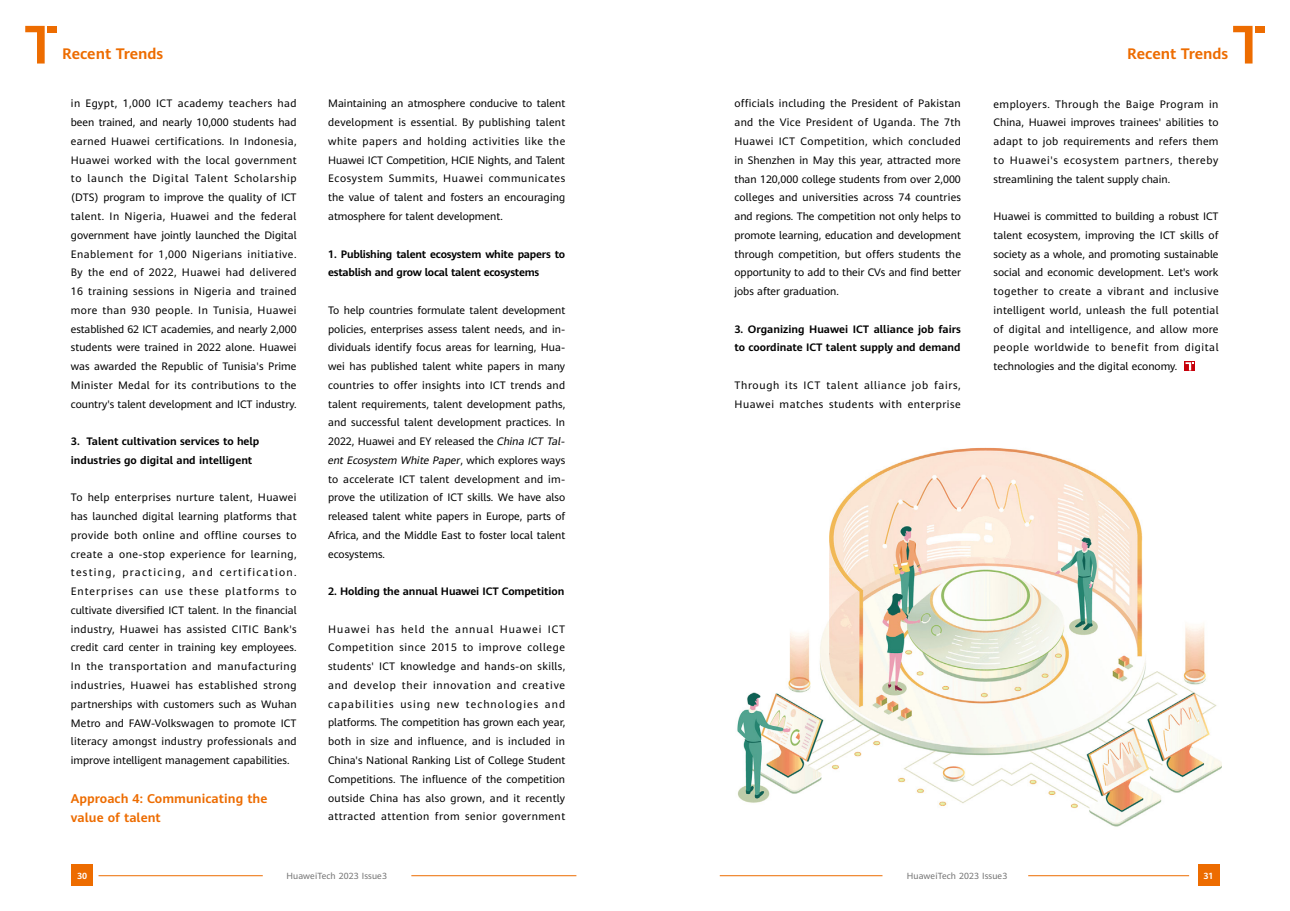
<style>
.page{position:relative;width:1290px;height:911px;background:#fff}
.page>*{position:absolute;margin:0;border:0;box-sizing:border-box;transform-origin:0 0}
.t1{font:700 15px "Huawei Sans";color:#ed6c00}
.t2{font:700 12.5px/18.8px "Huawei Sans";letter-spacing:.005em;color:#ed6c00}
.t3{font:10.62px/18.8px "Huawei Sans";color:#000;text-align:justify}
.t4{font:700 10.62px/18.8px "Huawei Sans";color:#000}
.t5{font:700 10.62px/18.8px "Huawei Sans";letter-spacing:-.02em;color:#000}
.t6{font:10.62px/18.8px "Huawei Sans";letter-spacing:.055em;color:#000}
.t7{font:8.75px "Huawei Sans";letter-spacing:.015em;color:#727272}
.t8{font:700 8.75px "Huawei Sans";color:#fff}
.s1{font-style:italic}
</style>
<div class="page">
<img style="left:737px;top:447px;width:485px;height:380px">
<div style="left:1185px;top:361px;width:10px;height:10px;background:#c7000a"></div>
<svg style="left:1185px;top:362px;width:9px;height:8px"></svg>
<hr style="left:411px;top:875px;width:165px;height:1px;background:#ed6c00">
<div style="left:71px;top:864px;width:22px;height:22px;background:#ed6c00"></div>
<hr style="left:99px;top:875px;width:164px;height:1px;background:#ed6c00">
<div style="left:47px;top:26px;width:9px;height:6px;background:#ed6c00"></div>
<svg style="left:25px;top:26px;width:20px;height:38px"></svg>
<div style="left:1198px;top:864px;width:21px;height:22px;background:#ed6c00"></div>
<hr style="left:720px;top:875px;width:162px;height:1px;background:#ed6c00">
<hr style="left:1028px;top:875px;width:161px;height:1px;background:#ed6c00">
<div style="left:1255px;top:26px;width:9px;height:6px;background:#ed6c00"></div>
<svg style="left:1233px;top:26px;width:19px;height:38px"></svg>
<h1 class="t1" style="left:62px;top:43px;width:103px">Recent Trends</h1>
<p class="t3" style="left:71px;top:94px;width:227px">in Egypt, 1,000 ICT academy teachers had been trained, and nearly 10,000 students had earned Huawei certifications. In Indonesia, Huawei worked with the local government to launch the Digital Talent Scholarship (DTS) program to improve the quality of ICT talent. In Nigeria, Huawei and the federal government have jointly launched the Digital Enablement for 1,000 Nigerians initiative.<br>By the end of 2022, Huawei had delivered 16 training sessions in Nigeria and trained more than 930 people. In Tunisia, Huawei established 62 ICT academies, and nearly 2,000 students were trained in 2022 alone. Huawei was awarded the Republic of Tunisia's Prime Minister Medal for its contributions to the country's talent development and ICT industry.</p>
<p class="t4" style="left:71px;top:431px;width:190px">3. Talent cultivation services to help industries go digital and intelligent</p>
<p class="t3" style="left:71px;top:488px;width:227px">To help enterprises nurture talent, Huawei has launched digital learning platforms that provide both online and offline courses to create a one-stop experience for learning, testing, practicing, and certification.<br>Enterprises can use these platforms to cultivate diversified ICT talent. In the financial industry, Huawei has assisted CITIC Bank's credit card center in training key employees.<br>In the transportation and manufacturing industries, Huawei has established strong partnerships with customers such as Wuhan Metro and FAW-Volkswagen to promote ICT literacy amongst industry professionals and improve intelligent management capabilities.</p>
<p class="t2" style="left:71px;top:788px;width:198px">Approach 4: Communicating the value of talent</p>
<p class="t3" style="left:328px;top:94px;width:239px">Maintaining an atmosphere conducive to talent development is essential. By publishing talent white papers and holding activities like the Huawei ICT Competition, HCIE Nights, and Talent Ecosystem Summits, Huawei communicates the value of talent and fosters an encouraging atmosphere for talent development.</p>
<p class="t5" style="left:328px;top:244px;width:239px">1. Publishing talent ecosystem white papers to establish and grow local talent ecosystems</p>
<p class="t3" style="left:327px;top:300px;width:241px;text-align:left">To help countries formulate talent development policies, enterprises assess talent needs, and in&shy;dividuals identify focus areas for learning, Hua&shy;wei has published talent white papers in many countries to offer insights into ICT trends and talent requirements, talent development paths, and successful talent development practices. In 2022, Huawei and EY released the <span class="s1">China ICT Tal&shy;ent Ecosystem White Paper</span>, w h i c h ex p l o re s wa ys to accelerate ICT talent development and im&shy;prove the utilization of ICT skills. We have also released talent white papers in Europe, parts of Africa, and the Middle East to foster local talent ecosystems.</p>
<p class="t4" style="left:328px;top:581px;width:238px">2. Holding the annual Huawei ICT Competition</p>
<p class="t3" style="left:328px;top:619px;width:239px">Huawei has held the annual Huawei ICT Competition since 2015 to improve college students' ICT knowledge and hands-on skills, and develop their innovation and creative capabilities using new technologies and platforms. The competition has grown each year, both in size and influence, and is included in China's National Ranking List of College Student Competitions. The influence of the competition outside China has also grown, and it recently attracted attention from senior government</p>
<p class="t3" style="left:734px;top:94px;width:228px">officials including the President of Pakistan and the Vice President of Uganda. The 7th Huawei ICT Competition, which concluded in Shenzhen in May this year, attracted more than 120,000 college students from over 2,000 colleges and universities across 74 countries and regions. The competition not only helps to promote learning, education and development through competition, but offers students the opportunity to add to their CVs and find better jobs after graduation.</p>
<p class="t4" style="left:734px;top:319px;width:228px">3. Organizing Huawei ICT alliance job fairs to coordinate ICT talent supply and demand</p>
<p class="t6" style="left:734px;top:375px;width:228px">Through its ICT talent alliance job fairs,<br>Huawei matches students with enterprise</p>
<h1 class="t1" style="left:1127px;top:43px;width:103px">Recent Trends</h1>
<p class="t3" style="left:993px;top:94px;width:226px">employers. Through the Baige Program in China, Huawei improves trainees' abilities to adapt to job requirements and refers them to Huawei's ecosystem partners, thereby streamlining the talent supply chain.</p>
<p class="t3" style="left:993px;top:206px;width:227px">Huawei is committed to building a robust ICT talent ecosystem, improving the ICT skills of society as a whole, and promoting sustainable social and economic development. Let's work together to create a vibrant and inclusive intelligent world, unleash the full potential of digital and intelligence, and allow more people worldwide to benefit from digital technologies and the digital economy.</p>
<p class="t8" style="left:77px;top:870px;width:12px">30</p>
<p class="t7" style="left:286px;top:869px;width:102px">HuaweiTech 2023 Issue3</p>
<p class="t7" style="left:907px;top:869px;width:102px">HuaweiTech 2023 Issue3</p>
<p class="t8" style="left:1203px;top:870px;width:12px">31</p>
</div>
